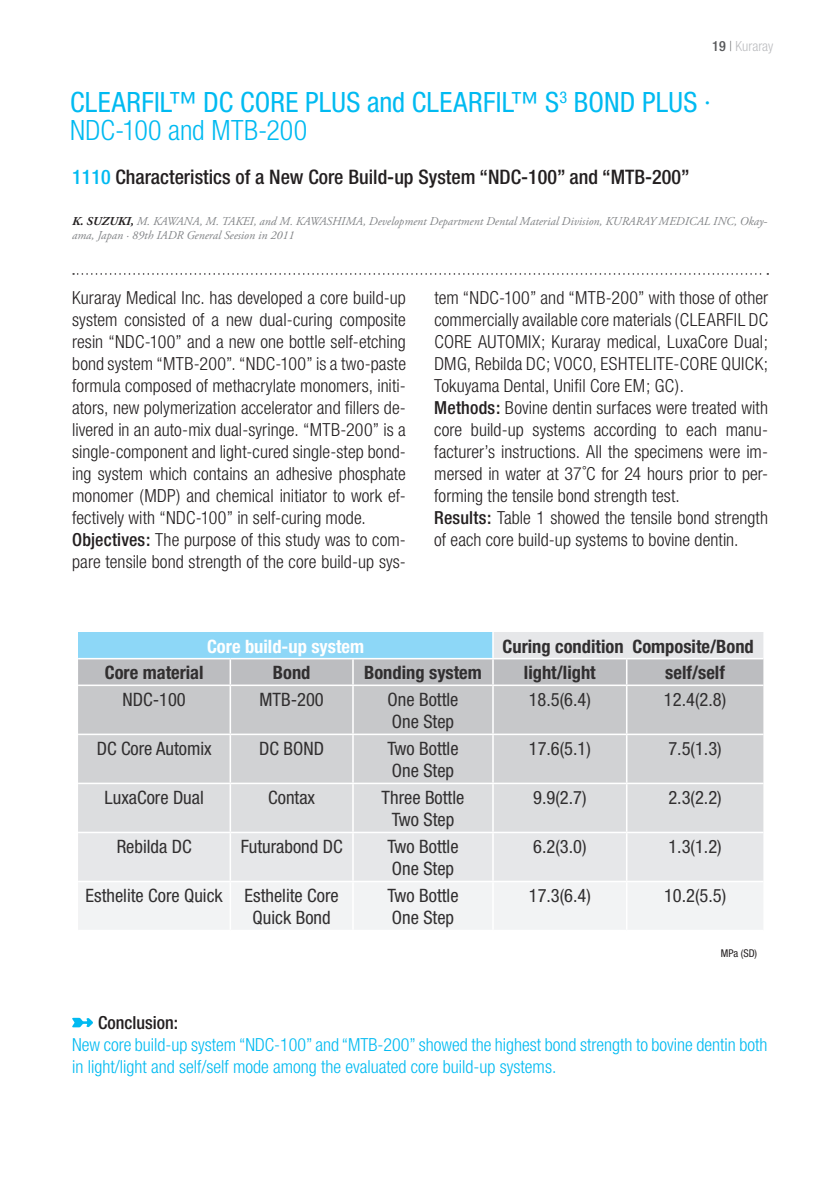
<style>
.page{position:relative;width:840px;height:1191px;background:#fff}
.page>*{position:absolute;margin:0;border:0;box-sizing:border-box;transform-origin:0 0}
.t1{font:condensed 28px/28px "Helvetica Neue";letter-spacing:.01em;color:#00baf1}
.t2{font:500 condensed 20px "Helvetica Neue";color:#231f20}
.t3{font:condensed 18.4px/22.2px "Helvetica Neue";color:#312f30}
.t4{font:700 condensed 18.4px "Helvetica Neue";color:#312f30}
.t5{font:700 condensed 18.4px "Helvetica Neue";color:#fff}
.t6{font:300 condensed 18px/22px "Helvetica Neue";letter-spacing:.005em;color:#231f20}
.t7{font:300 condensed 18px/22px "Helvetica Neue";color:#00baf1}
.t8{font:500 condensed 18px "Helvetica Neue";color:#231f20}
.t9{font:300 condensed 14px "Helvetica Neue";color:#bcbdc0}
.t10{font:italic 12px/14px "Adobe Garamond Pro";color:#808285}
.t11{font:condensed 10.8px "Helvetica Neue";color:#231f20}
.s1{font-weight:500;color:#57585a}
.s2{font-weight:100;color:#57585a}
.s3{font-weight:300}
.s4{color:#00baf1}
.s5{font-weight:700;color:#231f20}
.s6{font-weight:500}
</style>
<div class="page">
<svg style="left:73px;top:273px;width:694px;height:2px"></svg>
<svg style="left:72px;top:1017px;width:21px;height:10px"></svg>
<div style="left:78px;top:833px;width:685px;height:47px;background:#e6e7e9"></div>
<svg style="left:78px;top:632px;width:685px;height:199px;background:#cad1d6"></svg>
<hr style="left:625px;top:659px;width:2px;height:25px;background:#fff">
<hr style="left:229px;top:686px;width:2px;height:47px;background:#fff">
<hr style="left:352px;top:686px;width:1px;height:47px;background:#fff">
<hr style="left:492px;top:684px;width:134px;height:2px;background:#fff">
<hr style="left:492px;top:686px;width:1px;height:47px;background:#fff">
<hr style="left:626px;top:684px;width:137px;height:2px;background:#fff">
<hr style="left:625px;top:686px;width:2px;height:47px;background:#fff">
<hr style="left:78px;top:733px;width:152px;height:2px;background:#fff">
<hr style="left:230px;top:733px;width:123px;height:2px;background:#fff">
<hr style="left:229px;top:735px;width:2px;height:47px;background:#fff">
<hr style="left:353px;top:733px;width:139px;height:2px;background:#fff">
<hr style="left:352px;top:735px;width:1px;height:47px;background:#fff">
<hr style="left:492px;top:733px;width:134px;height:2px;background:#fff">
<hr style="left:492px;top:735px;width:1px;height:47px;background:#fff">
<hr style="left:626px;top:733px;width:137px;height:2px;background:#fff">
<hr style="left:625px;top:735px;width:2px;height:47px;background:#fff">
<hr style="left:78px;top:782px;width:152px;height:2px;background:#fff">
<hr style="left:230px;top:782px;width:123px;height:2px;background:#fff">
<hr style="left:229px;top:784px;width:2px;height:47px;background:#fff">
<hr style="left:353px;top:782px;width:139px;height:2px;background:#fff">
<hr style="left:352px;top:784px;width:1px;height:47px;background:#fff">
<hr style="left:492px;top:782px;width:134px;height:2px;background:#fff">
<hr style="left:492px;top:784px;width:1px;height:47px;background:#fff">
<hr style="left:626px;top:782px;width:137px;height:2px;background:#fff">
<hr style="left:625px;top:784px;width:2px;height:47px;background:#fff">
<hr style="left:229px;top:833px;width:2px;height:47px;background:#fff">
<hr style="left:352px;top:833px;width:1px;height:47px;background:#fff">
<hr style="left:492px;top:833px;width:1px;height:47px;background:#fff">
<hr style="left:625px;top:833px;width:2px;height:47px;background:#fff">
<div style="left:78px;top:883px;width:685px;height:47px;background:#f2f3f4"></div>
<hr style="left:626px;top:929px;width:137px;height:2px;background:#fff">
<hr style="left:78px;top:658px;width:152px;height:1px;background:#fff">
<hr style="left:230px;top:658px;width:123px;height:1px;background:#fff">
<hr style="left:353px;top:658px;width:139px;height:1px;background:#fff">
<hr style="left:492px;top:658px;width:134px;height:1px;background:#fff">
<hr style="left:626px;top:658px;width:137px;height:1px;background:#fff">
<hr style="left:78px;top:684px;width:152px;height:2px;background:#fff">
<hr style="left:230px;top:684px;width:123px;height:2px;background:#fff">
<hr style="left:353px;top:684px;width:139px;height:2px;background:#fff">
<p class="t9" style="left:711px;top:38px;width:63px"><span class="s1">19</span> <span class="s2">|</span> Kuraray</p>
<h1 class="t1" style="left:70px;top:88px;width:641px">CLEARFIL™ DC CORE PLUS and CLEARFIL™ S<sup>3</sup> BOND PLUS ·<br><span class="s3">NDC-100 and MTB-200</span></h1>
<p class="t2" style="left:72px;top:165px;width:618px"><span class="s4">1110</span> Characteristics of a New Core Build-up System “NDC-100” and “MTB-200”</p>
<p class="t10" style="left:72px;top:214px;width:696px"><span class="s5">K. SUZUKI,</span> M. KAWANA, M. TAKEI, and M. KAWASHIMA, Development Department Dental Material Division, KURARAY MEDICAL INC, Okay&shy;ama, Japan · 89th IADR General Seesion in 2011</p>
<p class="t6" style="left:72px;top:286px;width:335px">Kuraray Medical Inc. has developed a core build-up system consisted of a new dual-curing composite resin “NDC-100” and a new one bottle self-etching bond system “MTB-200”. “NDC-100” is a two-paste formula composed of methacrylate monomers, initi&shy;ators, new polymerization accelerator and fillers de&shy;livered in an auto-mix dual-syringe. “MTB-200” is a single-component and light-cured single-step bond&shy;ing system which contains an adhesive phosphate monomer (MDP) and chemical initiator to work ef&shy;fectively with “NDC-100” in self-curing mode.<br><span class="s6">Objectives:</span> The purpose of this study was to com&shy;pare tensile bond strength of the core build-up sys-</p>
<p class="t6" style="left:434px;top:286px;width:335px;text-align:justify">tem “NDC-100” and “MTB-200” with those of other commercially available core materials (CLEARFIL DC CORE AUTOMI</p>
<p class="t6" style="left:434px;top:330px;width:335px;text-indent:98px">X; Kuraray medical, LuxaCore Dual;<br>DMG, Rebilda DC; VOCO, ESHTELITE</p>
<p class="t6" style="left:434px;top:352px;width:335px;text-indent:239px">-CORE QUICK; Tokuyama Dental, Unifil Core EM ; GC).<br><span class="s6">Methods:</span> Bovine dentin surfaces were treated with core build-up systems according to each manu&shy;facturer’s instructions. All the specimens were im&shy;mersed in water at 37˚C for 24 hours prior to per&shy;forming the tensile bond strength test.<br><span class="s6">Results:</span> Table 1 showed the tensile bond strength of each core build-up systems to bovine dentin.</p>
<p class="t5" style="left:207px;top:635px;width:158px">Core build-up system</p>
<p class="t4" style="left:502px;top:635px;width:253px">Curing condition Composite/Bond</p>
<p class="t4" style="left:105px;top:661px;width:100px">Core material</p>
<p class="t4" style="left:273px;top:661px;width:39px">Bond</p>
<p class="t4" style="left:364px;top:661px;width:119px">Bonding system</p>
<p class="t4" style="left:523px;top:661px;width:73px">light/light</p>
<p class="t4" style="left:665px;top:661px;width:61px">self/self</p>
<p class="t3" style="left:122px;top:688px;width:65px">NDC-100</p>
<p class="t3" style="left:259px;top:688px;width:66px">MTB-200</p>
<p class="t3" style="left:387px;top:688px;width:72px">One Bottle<br>One Step</p>
<p class="t3" style="left:528px;top:688px;width:64px">18.5(6.4)</p>
<p class="t3" style="left:663px;top:688px;width:64px">12.4(2.8)</p>
<p class="t3" style="left:97px;top:737px;width:116px">DC Core Automix</p>
<p class="t3" style="left:259px;top:737px;width:66px">DC BOND</p>
<p class="t3" style="left:387px;top:737px;width:73px">Two Bottle<br>One Step</p>
<p class="t3" style="left:528px;top:737px;width:64px">17.6(5.1)</p>
<p class="t3" style="left:668px;top:737px;width:55px">7.5(1.3)</p>
<p class="t3" style="left:104px;top:786px;width:101px">LuxaCore Dual</p>
<p class="t3" style="left:268px;top:786px;width:48px">Contax</p>
<p class="t3" style="left:381px;top:786px;width:84px;text-align:center">Three Bottle<br>Two Step</p>
<p class="t3" style="left:533px;top:786px;width:55px">9.9(2.7)</p>
<p class="t3" style="left:668px;top:786px;width:55px">2.3(2.2)</p>
<p class="t3" style="left:117px;top:835px;width:76px">Rebilda DC</p>
<p class="t3" style="left:240px;top:835px;width:103px">Futurabond DC</p>
<p class="t3" style="left:387px;top:835px;width:73px">Two Bottle<br>One Step</p>
<p class="t3" style="left:533px;top:835px;width:55px">6.2(3.0)</p>
<p class="t3" style="left:668px;top:835px;width:55px">1.3(1.2)</p>
<p class="t3" style="left:252px;top:884px;width:87px;text-indent:-167px">Esthelite Core Quick Esthelite Core<br>Quick Bond</p>
<p class="t3" style="left:387px;top:884px;width:73px">Two Bottle<br>One Step</p>
<p class="t3" style="left:528px;top:884px;width:64px">17.3(6.4)</p>
<p class="t3" style="left:663px;top:884px;width:64px">10.2(5.5)</p>
<p class="t11" style="left:720px;top:947px;width:38px">MPa (SD)</p>
<p class="t8" style="left:98px;top:1011px;width:81px">Conclusion:</p>
<p class="t7" style="left:72px;top:1033px;width:696px">New core build-up system “NDC-100” and “MTB-200” showed the highest bond strength to bovine dentin both in light/light and self/self mode among the evaluated core build-up systems.</p>
</div>
